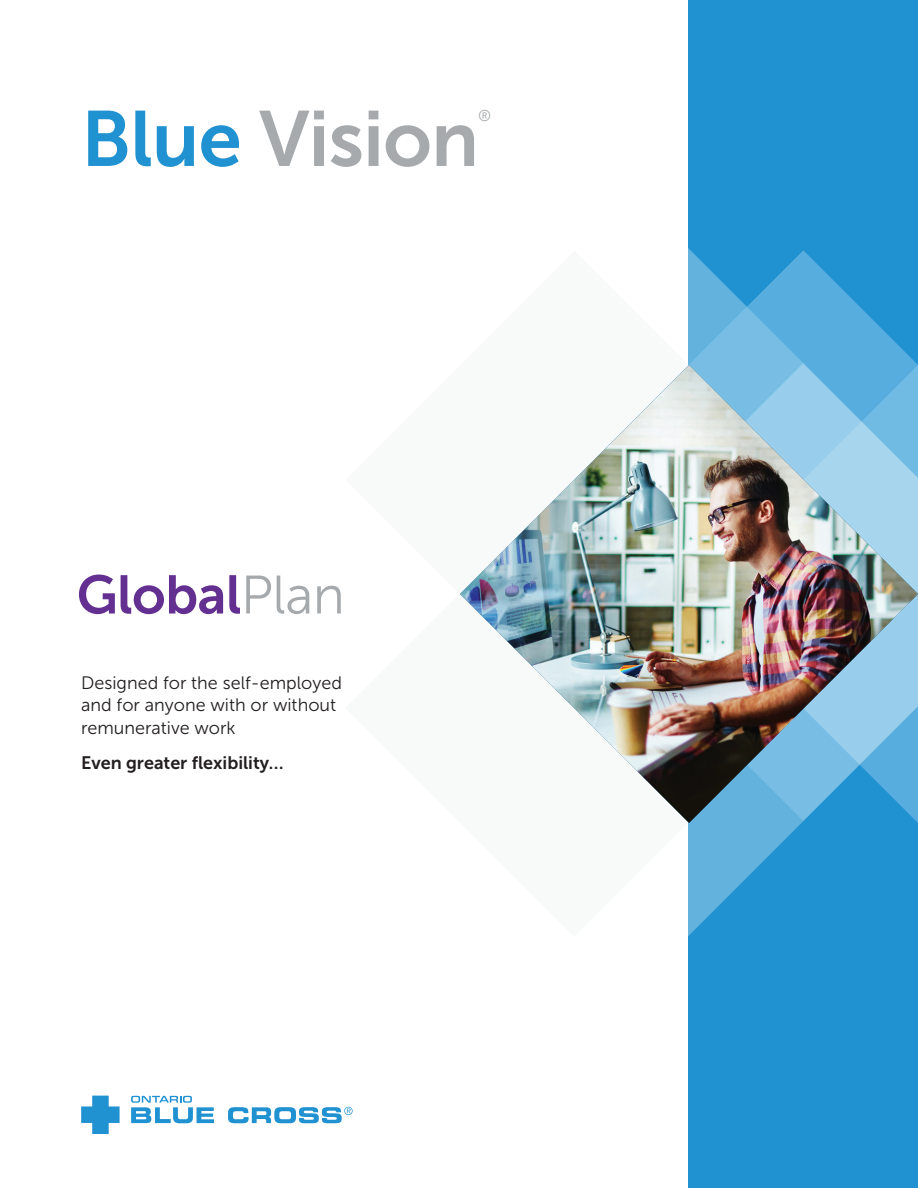
<style>
.page{position:relative;width:918px;height:1188px;background:#fff}
.page>*{position:absolute;margin:0;border:0;box-sizing:border-box;transform-origin:0 0}
.t1{font:78px "Museo Sans 700";letter-spacing:-.01em;color:#a7aaac}
.t2{font:54px "Museo Sans 700";letter-spacing:-.01em;color:#632f90}
.t3{font:18px/22.5px "Museo Sans 300";color:#231f20}
.t4{font:18px "Museo Sans 700";color:#231f20}
.t5{font:15.75px "Museo Sans 300";color:#a7aaac}
.s1{color:#2192d1}
.s2{font-family:"Museo Sans 300";color:#a7aaac}
</style>
<div class="page">
<svg style="left:81px;top:1096px;width:39px;height:38px"></svg>
<svg style="left:228px;top:1107px;width:125px;height:16px"></svg>
<svg style="left:131px;top:1096px;width:83px;height:27px"></svg>
<div style="left:688px;top:0;width:230px;height:1188px;background:#2192d1"></div>
<svg style="left:688px;top:250px;width:228px;height:113px;fill:#56adde"></svg>
<svg style="left:688px;top:823px;width:113px;height:113px"></svg>
<svg style="left:688px;top:251px;width:115px;height:112px"></svg>
<img style="left:460px;top:365px;width:458px;height:458px">
<h1 class="t1" style="left:81px;top:96px;width:399px"><span class="s1">Blue</span> Vision</h1>
<p class="t5" style="left:478px;top:107px;width:15px">®</p>
<h2 class="t2" style="left:77px;top:565px;width:270px">Global<span class="s2">Plan</span></h2>
<p class="t3" style="left:81px;top:671px;width:262px">Designed for the self-employed and for anyone with or without remunerative work</p>
<p class="t4" style="left:81px;top:753px;width:204px">Even greater flexibility…</p>
</div>
